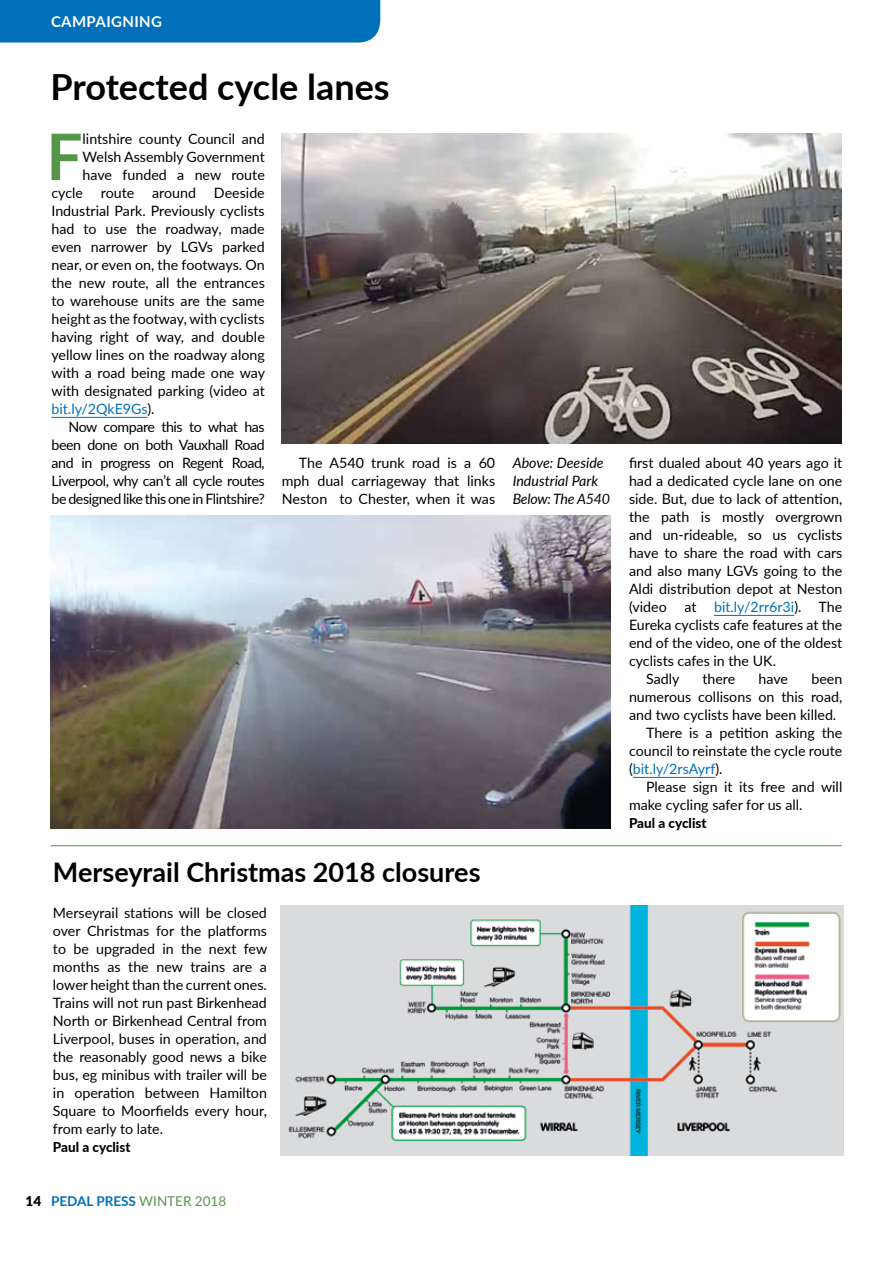
<style>
.page{position:relative;width:893px;height:1263px;background:#fff}
.page>*{position:absolute;margin:0;border:0;box-sizing:border-box;transform-origin:0 0}
.t1{font:700 64.05px "Lato";color:#56964b}
.t2{font:700 36px "Lato";color:#000}
.t3{font:700 27px "Lato";color:#000}
.t4{font:700 15px "Lato";letter-spacing:.025em;color:#fff}
.t5{font:14.25px/18px "Lato";color:#000;text-align:justify}
.t6{font:14.25px "Lato";letter-spacing:-.03em;color:#000}
.t7{font:14.25px "Lato";color:#0070ba}
.t8{font:italic 14.25px/18px "Lato";color:#000}
.t9{font:800 13.5px "Lato";color:#000}
.t10{font:700 13.5px "Lato";color:#0070ba}
.s1{color:#000}
.s2{font-weight:900;color:#000}
.s3{font-weight:400;color:#56964b}
</style>
<div class="page">
<div style="left:0;top:0;width:380px;height:43px;background:#0070ba"></div>
<hr style="left:51px;top:417px;width:96px;height:1px;background:#0070ba">
<hr style="left:714px;top:615px;width:80px;height:1px;background:#0070ba">
<hr style="left:633px;top:777px;width:82px;height:1px;background:#0070ba">
<img style="left:282px;top:133px;width:560px;height:311px">
<img style="left:51px;top:516px;width:559px;height:312px">
<hr style="left:51px;top:845px;width:791px;height:1px;background:#56964b">
<img style="left:281px;top:906px;width:500px;height:249px">
<img style="left:740px;top:906px;width:103px;height:120px">
<p class="t4" style="left:51px;top:10px;width:112px">CAMPAIGNING</p>
<h2 class="t2" style="left:51px;top:60px;width:341px">Protected cycle lanes</h2>
<h1 class="t1" style="left:46px;top:110px;width:38px">F</h1>
<p class="t5" style="left:83px;top:129px;width:184px">lintshire county Council and</p>
<p class="t5" style="left:83px;top:147px;width:184px">Welsh Assembly Government</p>
<p class="t5" style="left:83px;top:165px;width:184px">have funded a new route</p>
<p class="t5" style="left:51px;top:183px;width:215px">cycle route around Deeside</p>
<p class="t5" style="left:51px;top:201px;width:215px">Industrial Park. Previously cyclists</p>
<p class="t5" style="left:51px;top:219px;width:215px">had to use the roadway, made</p>
<p class="t5" style="left:51px;top:237px;width:215px">even narrower by LGVs parked</p>
<p class="t5" style="left:51px;top:255px;width:215px">near, or even on, the footways. On</p>
<p class="t5" style="left:51px;top:273px;width:215px">the new route, all the entrances</p>
<p class="t5" style="left:51px;top:291px;width:215px">to warehouse units are the same</p>
<p class="t5" style="left:51px;top:309px;width:215px">height as the footway, with cyclists</p>
<p class="t5" style="left:51px;top:327px;width:215px">having right of way, and double</p>
<p class="t5" style="left:51px;top:345px;width:215px">yellow lines on the roadway along</p>
<p class="t5" style="left:51px;top:363px;width:215px">with a road being made one way</p>
<p class="t5" style="left:51px;top:381px;width:215px">with designated parking (video at</p>
<p class="t7" style="left:51px;top:399px;width:105px">bit.ly/2QkE9Gs<span class="s1">).</span></p>
<p class="t6" style="left:69px;top:417px;width:198px">Now compare this to what has</p>
<p class="t6" style="left:51px;top:435px;width:215px">been done on both Vauxhall Road</p>
<p class="t6" style="left:51px;top:453px;width:215px">and in progress on Regent Road,</p>
<p class="t6" style="left:51px;top:471px;width:215px">Liverpool, why can’t all cycle routes</p>
<p class="t6" style="left:51px;top:489px;width:215px">be designed like this one in Flintshire?</p>
<p class="t5" style="left:282px;top:453px;width:215px;text-indent:17px">The A540 trunk road is a 60 mph dual carriageway that links Neston to Chester, when it was</p>
<p class="t5" style="left:629px;top:453px;width:215px">first dualed about 40 years ago it</p>
<p class="t8" style="left:513px;top:453px;width:99px">Above: Deeside<br>Industrial Park<br>Below: The A540</p>
<p class="t5" style="left:629px;top:471px;width:215px">had a dedicated cycle lane on one</p>
<p class="t5" style="left:629px;top:489px;width:215px">side. But, due to lack of attention,</p>
<p class="t5" style="left:629px;top:507px;width:215px">the path is mostly overgrown</p>
<p class="t5" style="left:629px;top:525px;width:215px">and un-rideable, so us cyclists</p>
<p class="t5" style="left:629px;top:543px;width:215px">have to share the road with cars</p>
<p class="t5" style="left:629px;top:561px;width:215px">and also many LGVs going to the</p>
<p class="t5" style="left:629px;top:579px;width:215px">Aldi distribution depot at Neston</p>
<p class="t7" style="left:629px;top:597px;width:215px"><span class="s1">(video at</span> bit.ly/2rr6r3i<span class="s1">). The</span></p>
<p class="t5" style="left:629px;top:615px;width:215px">Eureka cyclists cafe features at the</p>
<p class="t5" style="left:629px;top:633px;width:215px">end of the video, one of the oldest</p>
<p class="t5" style="left:629px;top:651px;width:149px">cyclists cafes in the UK.</p>
<p class="t5" style="left:646px;top:669px;width:35px">Sadly</p>
<p class="t5" style="left:702px;top:669px;width:34px">there</p>
<p class="t5" style="left:759px;top:669px;width:31px">have</p>
<p class="t5" style="left:811px;top:669px;width:32px">been</p>
<p class="t5" style="left:629px;top:687px;width:215px">numerous collisons on this road,</p>
<p class="t5" style="left:629px;top:705px;width:209px">and two cyclists have been killed.</p>
<p class="t5" style="left:646px;top:723px;width:198px">There is a petition asking the</p>
<p class="t5" style="left:629px;top:741px;width:215px">council to reinstate the cycle route</p>
<p class="t7" style="left:629px;top:759px;width:95px"><span class="s1">(</span>bit.ly/2rsAyrf<span class="s1">).</span></p>
<p class="t5" style="left:646px;top:777px;width:198px">Please sign it its free and will</p>
<p class="t5" style="left:629px;top:795px;width:175px">make cycling safer for us all.</p>
<p class="t9" style="left:629px;top:813px;width:79px">Paul a cyclist</p>
<h3 class="t3" style="left:53px;top:852px;width:429px">Merseyrail Christmas 2018 closures</h3>
<p class="t5" style="left:53px;top:903px;width:216px">Merseyrail stations will be closed over Christmas for the platforms to be upgraded in the next few months as the new trains are a lower height than the current ones.<br>Trains will not run past Birkenhead North or Birkenhead Central from Liverpool, buses in operation, and the reasonably good news a bike bus, eg minibus with trailer will be in operation between Hamilton Square to Moorfields every hour, from early to late.</p>
<p class="t9" style="left:53px;top:1137px;width:79px">Paul a cyclist</p>
<p class="t10" style="left:26px;top:1191px;width:202px"><span class="s2">14</span> PEDAL PRESS <span class="s3">WINTER 2018</span></p>
</div>
